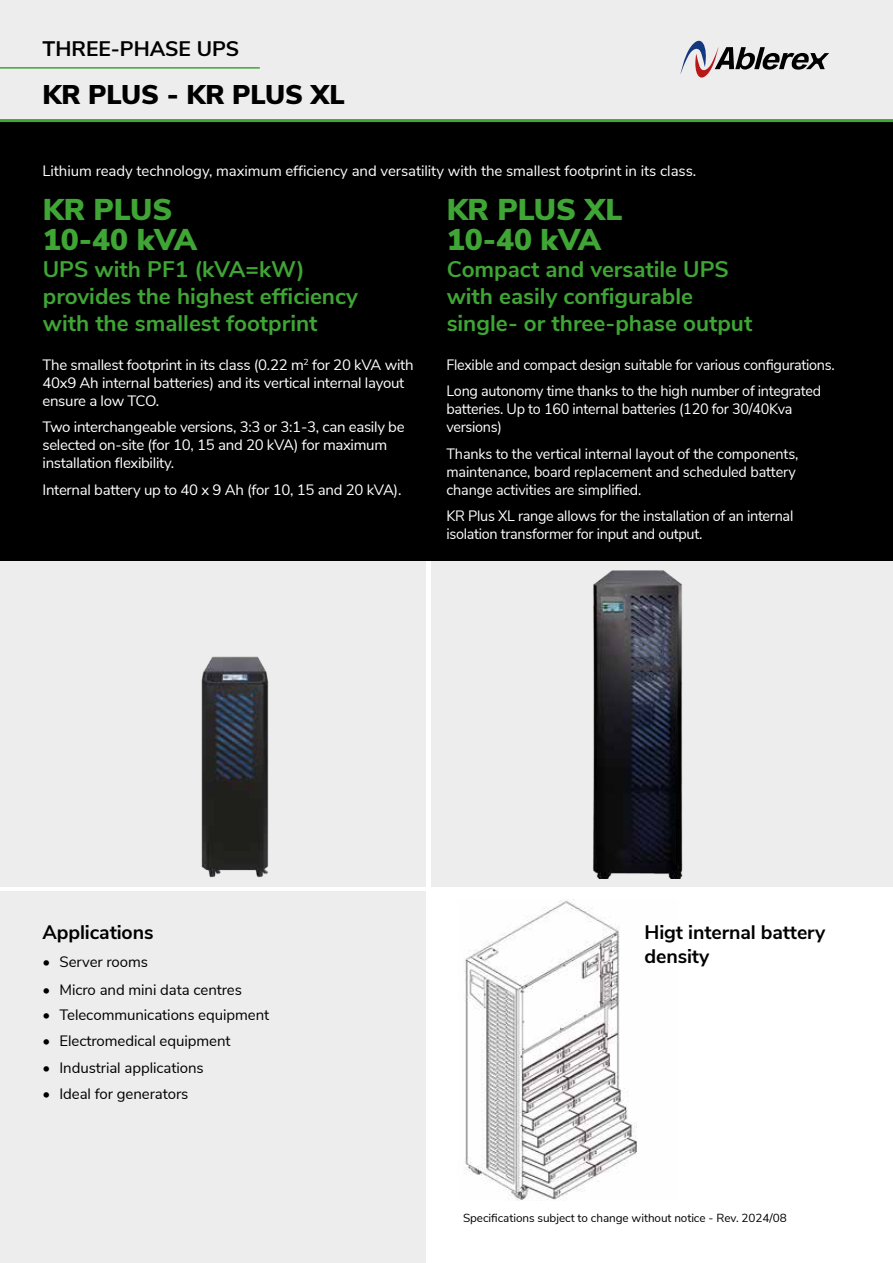
<style>
.page{position:relative;width:893px;height:1263px;background:#fff}
.page>*{position:absolute;margin:0;border:0;box-sizing:border-box;transform-origin:0 0}
.t1{font:900 30px/30px "Nunito Sans";color:#3fa535}
.t2{font:900 27px "Nunito Sans";color:#000}
.t3{font:700 22.5px/27px "Nunito Sans";color:#3fa535}
.t4{font:700 21px "Nunito Sans";color:#000}
.t5{font:700 19.5px/23.4px "Nunito Sans";letter-spacing:-.005em;color:#000}
.t6{font:15px/18px "Nunito Sans";letter-spacing:-.02em;color:#fff;scale:.96 1}
.t7{font:15px/18px "Nunito Sans";letter-spacing:-.02em;color:#fff}
.t8{font:15px "Nunito Sans";letter-spacing:-.005em;color:#000}
.t9{font:11.7px "Nunito Sans";letter-spacing:-.005em;color:#000}
</style>
<div class="page">
<div style="left:0;top:892px;width:425px;height:371px;background:#ededed"></div>
<div style="left:0;top:560px;width:426px;height:327px;background:#ededed"></div>
<div style="left:432px;top:560px;width:461px;height:327px;background:#ededed"></div>
<div style="left:0;top:103px;width:893px;height:457px;background:#000"></div>
<img style="left:464px;top:899px;width:173px;height:301px">
<img style="left:201px;top:656px;width:68px;height:222px">
<img style="left:593px;top:570px;width:90px;height:308px">
<div style="left:0;top:0;width:893px;height:119px;background:#ededed"></div>
<hr style="left:0;top:67px;width:260px;height:2px;background:#3fa535">
<hr style="left:0;top:119px;width:893px;height:3px;background:#3fa535">
<svg style="left:680px;top:40px;width:149px;height:38px"></svg>
<h3 class="t4" style="left:43px;top:34px;width:198px">THREE-PHASE UPS</h3>
<h2 class="t2" style="left:43px;top:75px;width:304px">KR PLUS - KR PLUS XL</h2>
<p class="t7" style="left:43px;top:161px;width:655px">Lithium ready technology, maximum efficiency and versatility with the smallest footprint in its class.</p>
<h1 class="t1" style="left:43px;top:194px;width:156px">KR PLUS<br>10-40 kVA</h1>
<h3 class="t3" style="left:43px;top:255px;width:317px">UPS with PF1 (kVA=kW) provides the highest efficiency with the smallest footprint</h3>
<p class="t7" style="left:42px;top:355px;width:373px">The smallest footprint in its class (0.22 m<sup>2</sup> for 20 kVA with<br>40x9 Ah internal batteries) and its vertical internal layout ensure a low TCO.</p>
<p class="t7" style="left:42px;top:417px;width:364px">Two interchangeable versions, 3:3 or 3:1-3, can easily be selected on-site (for 10, 15 and 20 kVA) for maximum installation flexibility.</p>
<p class="t7" style="left:42px;top:480px;width:360px">Internal battery up to 40 x 9 Ah (for 10, 15 and 20 kVA).</p>
<h1 class="t1" style="left:447px;top:194px;width:177px">KR PLUS XL<br>10-40 kVA</h1>
<h3 class="t3" style="left:447px;top:255px;width:307px">Compact and versatile UPS with easily configurable single- or three-phase output</h3>
<p class="t6" style="left:446px;top:350px;width:406px;line-height:26.5px">Flexible and compact design suitable for various configurations.<br>Long autonomy time thanks to the high number of integrated</p>
<p class="t6" style="left:446px;top:399px;width:362px">batteries. Up to 160 internal batteries (120 for 30/40Kva versions)</p>
<p class="t6" style="left:446px;top:444px;width:368px">Thanks to the vertical internal layout of the components, maintenance, board replacement and scheduled battery change activities are simplified.</p>
<p class="t6" style="left:446px;top:506px;width:363px">KR Plus XL range allows for the installation of an internal isolation transformer for input and output.</p>
<h3 class="t5" style="left:42px;top:919px;width:113px">Applications</h3>
<p class="t8" style="left:42px;top:950px;width:107px">• Server rooms</p>
<p class="t8" style="left:42px;top:978px;width:201px">• Micro and mini data centres</p>
<p class="t8" style="left:42px;top:1003px;width:228px">• Telecommunications equipment</p>
<p class="t8" style="left:42px;top:1030px;width:190px">• Electromedical equipment</p>
<p class="t8" style="left:42px;top:1056px;width:163px">• Industrial applications</p>
<p class="t8" style="left:42px;top:1083px;width:147px">• Ideal for generators</p>
<h3 class="t5" style="left:644px;top:919px;width:182px">Higt internal battery density</h3>
<p class="t9" style="left:463px;top:1209px;width:325px">Specifications subject to change without notice - Rev. 2024/08</p>
</div>
